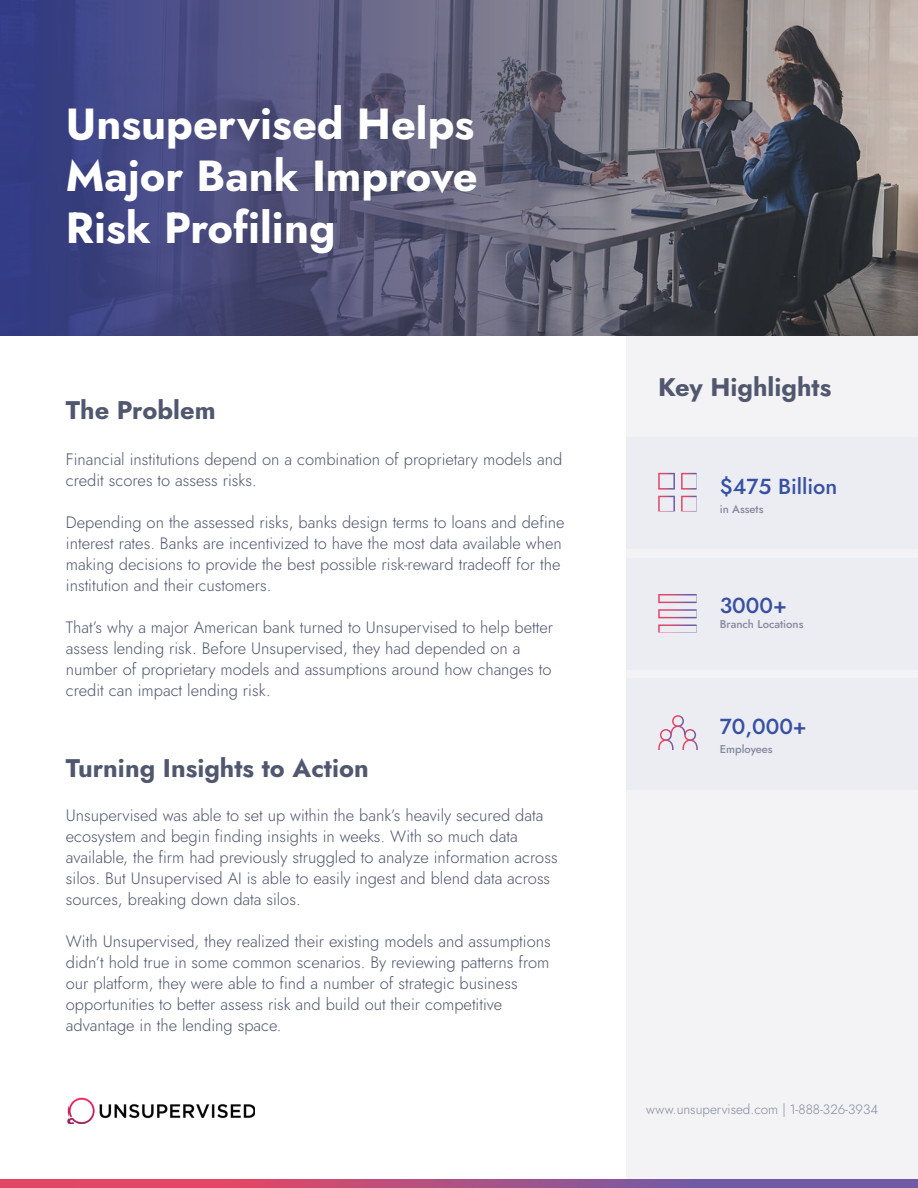
<style>
.page{position:relative;width:918px;height:1188px;background:#fff}
.page>*{position:absolute;margin:0;border:0;box-sizing:border-box;transform-origin:0 0}
.t1{font:700 43.5px/52.2px "Jost";color:#fff;text-align:justify}
.t2{font:700 25.5px "Jost";color:#50576e}
.t3{font:500 21.75px "Jost";color:#3750a2}
.t4{font:300 16.5px/21px "Jost";color:#50576e}
.t5{font:300 13.5px "Jost";color:#85889e}
.t6{font:500 11.25px "Jost";color:#85889e}
</style>
<div class="page">
<div style="left:626px;top:335px;width:292px;height:852px;background:#f3f3f5"></div>
<div style="left:626px;top:438px;width:292px;height:111px;background:#ecedf2"></div>
<div style="left:626px;top:558px;width:292px;height:112px;background:#ecedf2"></div>
<div style="left:626px;top:679px;width:292px;height:111px;background:#ecedf2"></div>
<svg style="left:658px;top:594px;width:39px;height:9px"></svg>
<svg style="left:658px;top:609px;width:39px;height:9px"></svg>
<svg style="left:658px;top:624px;width:39px;height:8px"></svg>
<svg style="left:658px;top:473px;width:17px;height:17px"></svg>
<svg style="left:681px;top:473px;width:16px;height:17px"></svg>
<svg style="left:658px;top:496px;width:17px;height:15px"></svg>
<svg style="left:681px;top:496px;width:16px;height:15px"></svg>
<svg style="left:658px;top:715px;width:40px;height:35px"></svg>
<img style="left:69px;top:1098px;width:186px;height:26px">
<svg style="left:0;top:0;width:918px;height:335px;background:#5a5a76"></svg>
<svg style="left:0;top:1180px;width:918px;height:8px;background:#ab5084"></svg>
<p class="t1" style="left:66px;top:98px;width:414px">Unsupervised Helps Major Bank Improve Risk Profiling</p>
<p class="t2" style="left:66px;top:393px;width:151px">The Problem</p>
<p class="t4" style="left:66px;top:449px;width:498px">Financial institutions depend on a combination of proprietary models and credit scores to assess risks.</p>
<p class="t4" style="left:66px;top:512px;width:500px">Depending on the assessed risks, banks design terms to loans and define interest rates. Banks are incentivized to have the most data available when making decisions to provide the best possible risk-reward tradeoff for the institution and their customers.</p>
<p class="t4" style="left:66px;top:617px;width:489px">That’s why a major American bank turned to Unsupervised to help better assess lending risk. Before Unsupervised, they had depended on a number of proprietary models and assumptions around how changes to credit can impact lending risk.</p>
<p class="t2" style="left:66px;top:750px;width:304px">Turning Insights to Action</p>
<p class="t4" style="left:66px;top:805px;width:493px">Unsupervised was able to set up within the bank’s heavily secured data ecosystem and begin finding insights in weeks. With so much data available, the firm had previously struggled to analyze information across silos. But Unsupervised AI is able to easily ingest and blend data across sources, breaking down data silos.</p>
<p class="t4" style="left:66px;top:931px;width:486px">With Unsupervised, they realized their existing models and assumptions didn’t hold true in some common scenarios. By reviewing patterns from our platform, they were able to find a number of strategic business opportunities to better assess risk and build out their competitive advantage in the lending space.</p>
<p class="t2" style="left:658px;top:369px;width:175px">Key Highlights</p>
<p class="t3" style="left:720px;top:472px;width:119px">$475 Billion</p>
<p class="t6" style="left:720px;top:502px;width:45px">in Assets</p>
<p class="t3" style="left:720px;top:590px;width:69px">3000+</p>
<p class="t6" style="left:720px;top:616px;width:85px">Branch Locations</p>
<p class="t3" style="left:720px;top:711px;width:89px">70,000+</p>
<p class="t6" style="left:720px;top:741px;width:54px">Employees</p>
<p class="t5" style="left:646px;top:1100px;width:233px">www.unsupervised.com | 1-888-326-3934</p>
</div>
